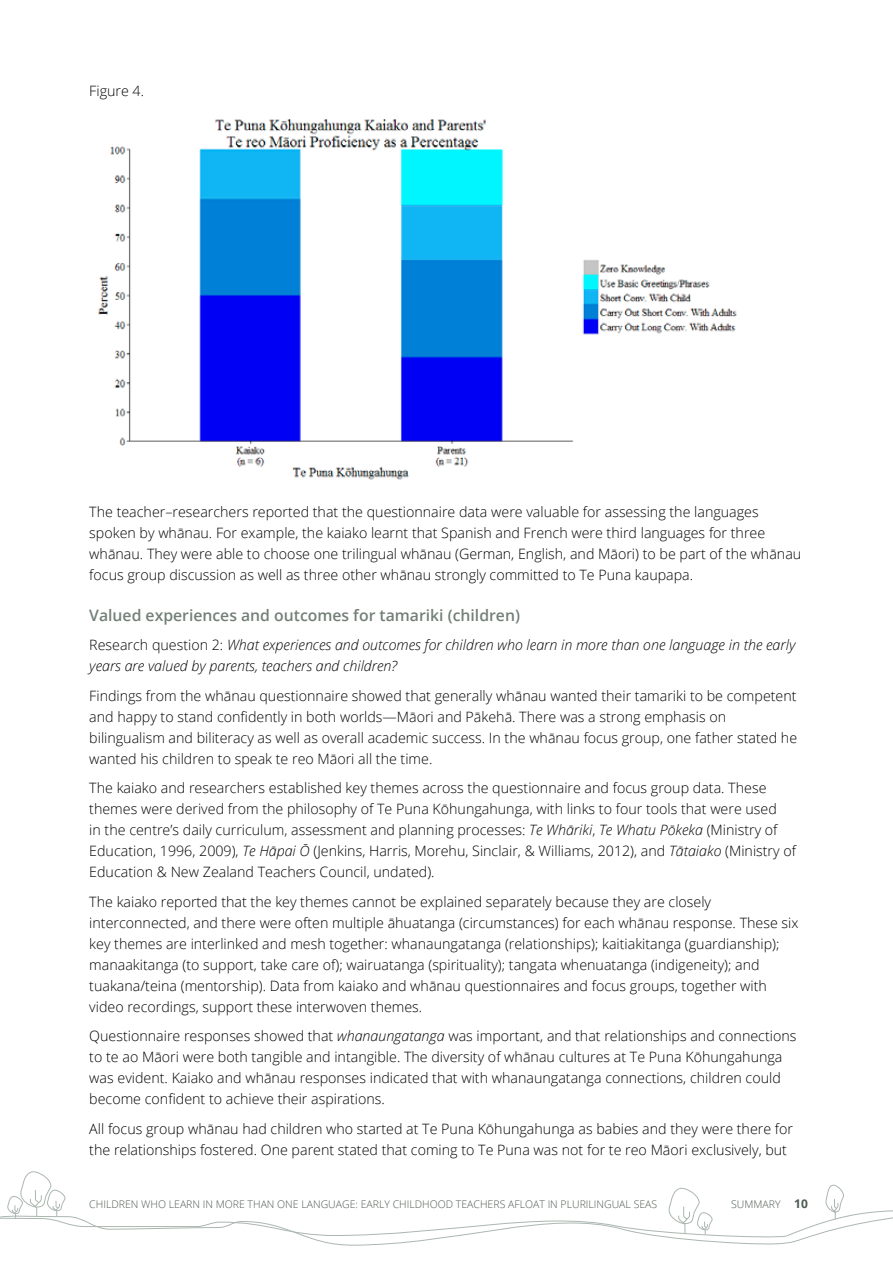
<style>
.page{position:relative;width:893px;height:1263px;background:#fff}
.page>*{position:absolute;margin:0;border:0;box-sizing:border-box;transform-origin:0 0}
.t1{font:600 15.75px "Open Sans";color:#728077}
.t2{font:300 14.25px/21px "Open Sans";color:#000}
.t3{font:italic 300 14.25px/21px "Open Sans";color:#000}
.t4{font:300 10.5px "Open Sans";color:#4c5b52}
.s1{font-style:normal}
.s2{font-style:italic}
.s3{font-weight:700;font-size:12px}
</style>
<div class="page">
<svg style="left:0;top:1171px;width:893px;height:75px"></svg>
<img style="left:98px;top:119px;width:639px;height:361px">
<p class="t2" style="left:89px;top:80px;width:56px">Figure 4.</p>
<p class="t2" style="left:89px;top:501px;width:713px">The teacher–researchers reported that the questionnaire data were valuable for assessing the languages spoken by whānau. For example, the kaiako learnt that Spanish and French were third languages for three whānau. They were able to choose one trilingual whānau (German, English, and Māori) to be part of the whānau focus group discussion as well as three other whānau strongly committed to Te Puna kaupapa.</p>
<p class="t1" style="left:89px;top:604px;width:432px">Valued experiences and outcomes for tamariki (children)</p>
<p class="t3" style="left:89px;top:634px;width:708px"><span class="s1">Research question 2:</span> What experiences and outcomes for children who learn in more than one language in the early years are valued by parents, teachers and children?</p>
<p class="t2" style="left:89px;top:684px;width:709px">Findings from the whānau questionnaire showed that generally whānau wanted their tamariki to be competent and happy to stand confidently in both worlds—Māori and Pākehā. There was a strong emphasis on bilingualism and biliteracy as well as overall academic success. In the whānau focus group, one father stated he wanted his children to speak te reo Māori all the time.</p>
<p class="t2" style="left:89px;top:777px;width:708px">The kaiako and researchers established key themes across the questionnaire and focus group data. These themes were derived from the philosophy of Te Puna Kōhungahunga, with links to four tools that were used<br>in the centre’s daily curriculum, assessment and planning processes: <span class="s2">Te Whāriki</span>, <span class="s2">Te Whatu Pōkeka</span> (Ministry of Education, 1996, 2009), <span class="s2">Te Hāpai Ō</span> (Jenkins, Harris, Morehu, Sinclair, &amp; Williams, 2012), and <span class="s2">Tātaiako</span> (Ministry of Education &amp; New Zealand Teachers Council, undated).</p>
<p class="t2" style="left:89px;top:891px;width:711px">The kaiako reported that the key themes cannot be explained separately because they are closely interconnected, and there were often multiple āhuatanga (circumstances) for each whānau response. These six key themes are interlinked and mesh together: whanaungatanga (relationships); kaitiakitanga (guardianship); manaakitanga (to support, take care of); wairuatanga (spirituality); tangata whenuatanga (indigeneity); and tuakana/teina (mentorship). Data from kaiako and whānau questionnaires and focus groups, together with video recordings, support these interwoven themes.</p>
<p class="t2" style="left:89px;top:1025px;width:709px">Questionnaire responses showed that <span class="s2">whanaungatanga</span> was important, and that relationships and connections to te ao Māori were both tangible and intangible. The diversity of whānau cultures at Te Puna Kōhungahunga was evident. Kaiako and whānau responses indicated that with whanaungatanga connections, children could become confident to achieve their aspirations.</p>
<p class="t2" style="left:89px;top:1118px;width:705px">All focus group whānau had children who started at Te Puna Kōhungahunga as babies and they were there for the relationships fostered. One parent stated that coming to Te Puna was not for te reo Māori exclusively, but</p>
<p class="t4" style="left:89px;top:1197px;width:569px">CHILDREN WHO LEARN IN MORE THAN ONE LANGUAGE: EARLY CHILDHOOD TEACHERS AFLOAT IN PLURILINGUAL SEAS</p>
<p class="t4" style="left:731px;top:1196px;width:78px">SUMMARY <span class="s3">10</span></p>
</div>
